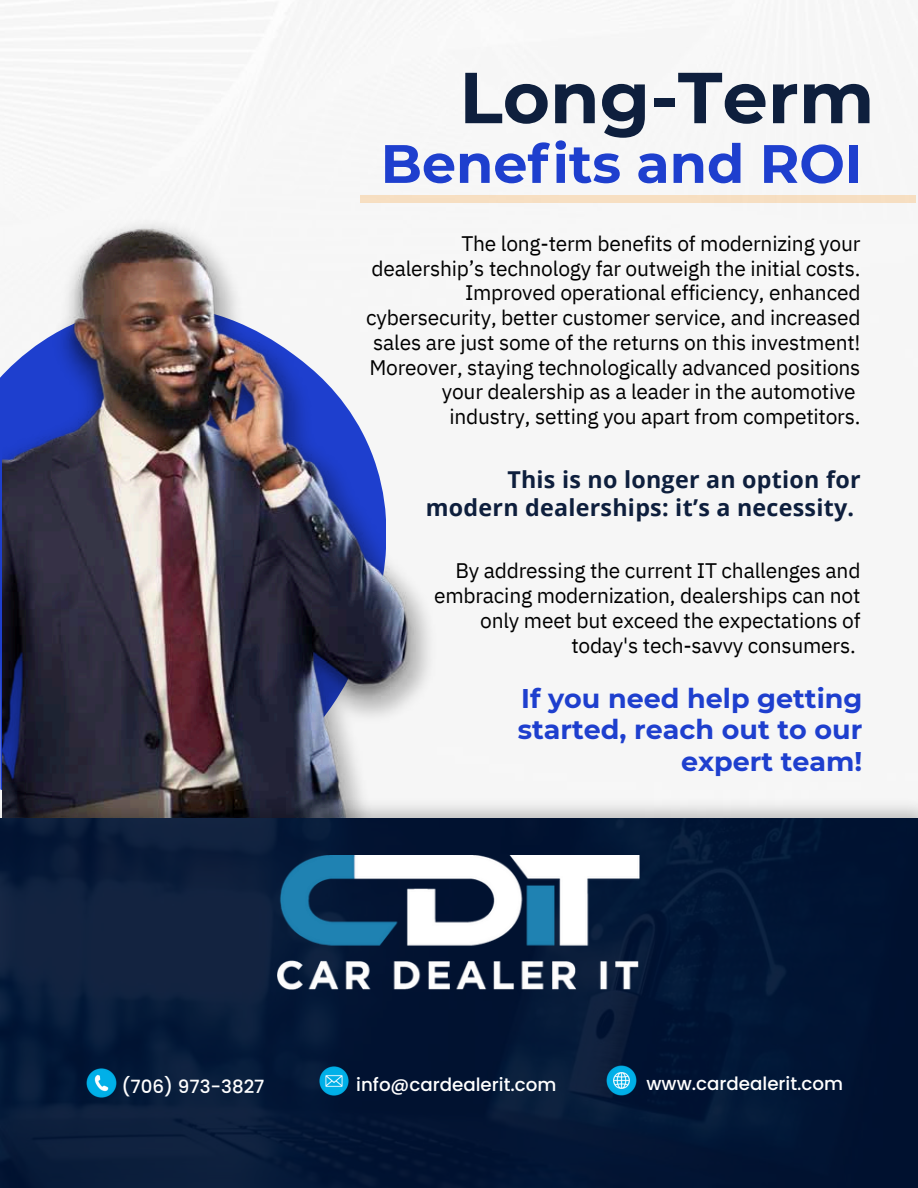
<style>
.page{position:relative;width:918px;height:1188px;background:#fff}
.page>*{position:absolute;margin:0;border:0;box-sizing:border-box;transform-origin:0 0}
.t1{font:700 72px "Montserrat";color:#0e1f3d}
.t2{font:700 54px "Montserrat";color:#1e3fce}
.t3{font:700 27px/31.5px "Montserrat";color:#1e3fce;text-align:right}
.t4{font:700 23.25px/27.5px "Open Sans";letter-spacing:.01em;color:#0e1f3d;text-align:right}
.t5{font:21px/24.8px "IBM Plex Sans";letter-spacing:-.01em;color:#000;text-align:right}
.t6{font:500 18.3px "Poppins";color:#fff}
</style>
<div class="page">
<div style="left:360px;top:196px;width:556px;height:7px;background:#f7dfc2"></div>
<img style="left:2px;top:212px;width:413px;height:579px">
<img style="left:0;top:791px;width:918px;height:397px">
<div style="left:0;top:819px;width:917px;height:369px;background:linear-gradient(to right,#0c1f3c,#001332)"></div>
<img style="left:79px;top:1061px;width:44px;height:44px">
<img style="left:312px;top:1059px;width:44px;height:44px">
<img style="left:600px;top:1059px;width:44px;height:44px">
<img style="left:278px;top:856px;width:362px;height:133px">
<h4 class="t1" style="left:459px;top:54px;width:417px">Long-Term</h4>
<h5 class="t2" style="left:381px;top:131px;width:483px">Benefits and ROI</h5>
<h3 class="t5" style="left:366px;top:231px;width:496px">The long-term benefits of modernizing your dealership’s technology far outweigh the initial costs.<br>Improved operational efficiency, enhanced cybersecurity, better customer service, and increased sales are just some of the returns on this investment!<br>Moreover, staying technologically advanced positions your dealership as a leader in the automotive industry, setting you apart from competitors.</h3>
<p class="t4" style="left:426px;top:466px;width:436px">This is no longer an option for modern dealerships: it’s a necessity.</p>
<p class="t5" style="left:434px;top:558px;width:428px">By addressing the current IT challenges and embracing modernization, dealerships can not only meet but exceed the expectations of today's tech-savvy consumers.</p>
<p class="t3" style="left:518px;top:682px;width:346px">If you need help getting started, reach out to our expert team!</p>
<p class="t6" style="left:122px;top:1073px;width:145px">(706) 973-3827</p>
<p class="t6" style="left:356px;top:1071px;width:202px">info@cardealerit.com</p>
<p class="t6" style="left:647px;top:1071px;width:198px">www.cardealerit.com</p>
</div>
